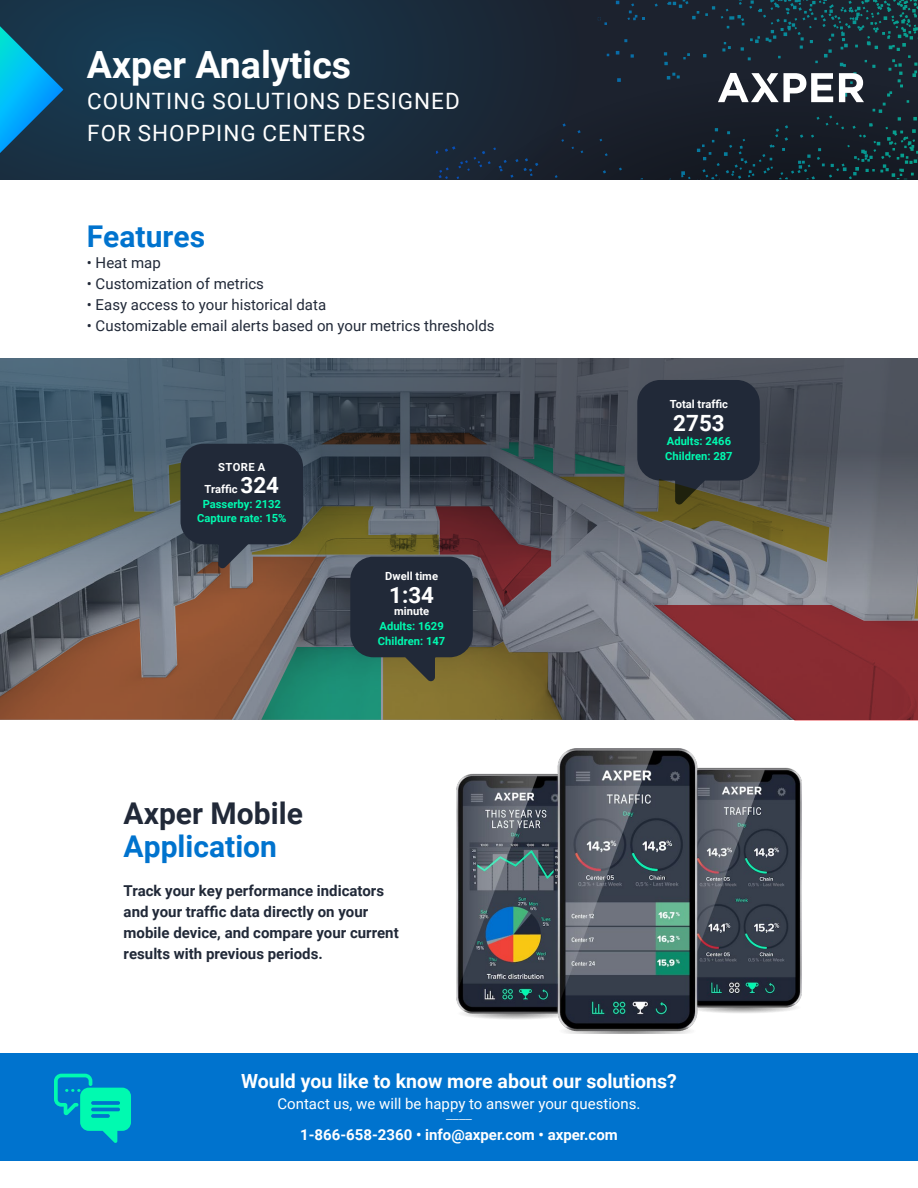
<style>
.page{position:relative;width:918px;height:1188px;background:#fff}
.page>*{position:absolute;margin:0;border:0;box-sizing:border-box;transform-origin:0 0}
.t1{font:700 37.5px "Roboto";color:#fff}
.t2{font:700 30px "Roboto";color:#0073ce}
.t3{font:700 30px "Roboto";color:#212938}
.t4{font:22.5px/31.5px "Roboto";letter-spacing:.045em;color:#fff}
.t5{font:700 22.35px "Roboto";color:#fff}
.t6{font:700 19.5px "Roboto";color:#fff}
.t7{font:700 15px/21px "Roboto";color:#212938}
.t8{font:15px "Roboto";color:#212938}
.t9{font:15px "Roboto";color:#fff}
.t10{font:700 15px "Roboto";color:#fff}
.t11{font:300 15px "Roboto";color:#fff}
.t12{font:700 11.25px/14.7px "Roboto";color:#00fab0}
.t13{font:700 11.25px/22.4px "Roboto";color:#fff;text-align:center}
.s1{font-size:22.35px}
</style>
<div class="page">
<div style="left:0;top:0;width:918px;height:179px;background:#1c222e"></div>
<svg style="left:0;top:0;width:470px;height:179px"></svg>
<svg style="left:441px;top:77px;width:477px;height:102px"></svg>
<svg style="left:616px;top:0;width:301px;height:7px"></svg>
<svg style="left:0;top:26px;width:63px;height:127px;background:#0b76a1"></svg>
<img style="left:0;top:358px;width:918px;height:362px">
<svg style="left:634px;top:380px;width:284px;height:340px;background:#67565c"></svg>
<svg style="left:0;top:557px;width:169px;height:163px;background:#7d5f53"></svg>
<svg style="left:0;top:479px;width:156px;height:121px;background:#6c735f"></svg>
<svg style="left:169px;top:433px;width:456px;height:287px;background:#54544e"></svg>
<img style="left:457px;top:749px;width:345px;height:284px">
<div style="left:0;top:1053px;width:918px;height:108px;background:#0073ce"></div>
<svg style="left:54px;top:1074px;width:77px;height:69px"></svg>
<svg style="left:839px;top:73px;width:25px;height:29px"></svg>
<svg style="left:718px;top:73px;width:115px;height:29px"></svg>
<h1 class="t1" style="left:87px;top:38px;width:266px">Axper Analytics</h1>
<h3 class="t4" style="left:87px;top:85px;width:374px">COUNTING SOLUTIONS DESIGNED<br>FOR SHOPPING CENTERS</h3>
<h2 class="t2" style="left:87px;top:216px;width:120px">Features</h2>
<p class="t8" style="left:87px;top:253px;width:75px">• Heat map</p>
<p class="t8" style="left:87px;top:274px;width:179px">• Customization of metrics</p>
<p class="t8" style="left:87px;top:295px;width:241px">• Easy access to your historical data</p>
<p class="t8" style="left:87px;top:316px;width:409px">• Customizable email alerts based on your metrics thresholds</p>
<p class="t13" style="left:205px;top:455px;width:76px">STORE A<br>Traffic <span class="s1">324</span></p>
<p class="t12" style="left:197px;top:496px;width:91px;text-align:center">Passerby: 2132<br>Capture rate: 15%</p>
<p class="t13" style="left:385px;top:565px;width:54px">Dwell time</p>
<h3 class="t5" style="left:389px;top:579px;width:46px">1:34</h3>
<p class="t13" style="left:394px;top:600px;width:37px">minute</p>
<p class="t12" style="left:378px;top:618px;width:69px">Adults: 1629<br>Children: 147</p>
<h2 class="t3" style="left:124px;top:792px;width:181px">Axper Mobile</h2>
<h2 class="t2" style="left:124px;top:825px;width:155px">Application</h2>
<p class="t7" style="left:124px;top:880px;width:277px">Track your key performance indicators and your traffic data directly on your mobile device, and compare your current results with previous periods.</p>
<p class="t13" style="left:670px;top:393px;width:59px">Total traffic</p>
<h3 class="t5" style="left:673px;top:407px;width:53px">2753</h3>
<p class="t12" style="left:665px;top:434px;width:69px">Adults: 2466<br>Children: 287</p>
<h3 class="t6" style="left:241px;top:1067px;width:437px">Would you like to know more about our solutions?</h3>
<p class="t9" style="left:277px;top:1093px;width:365px">Contact us, we will be happy to answer your questions.</p>
<p class="t11" style="left:446px;top:1103px;width:27px">____</p>
<p class="t10" style="left:300px;top:1124px;width:319px">1-866-658-2360 • info@axper.com • axper.com</p>
</div>
